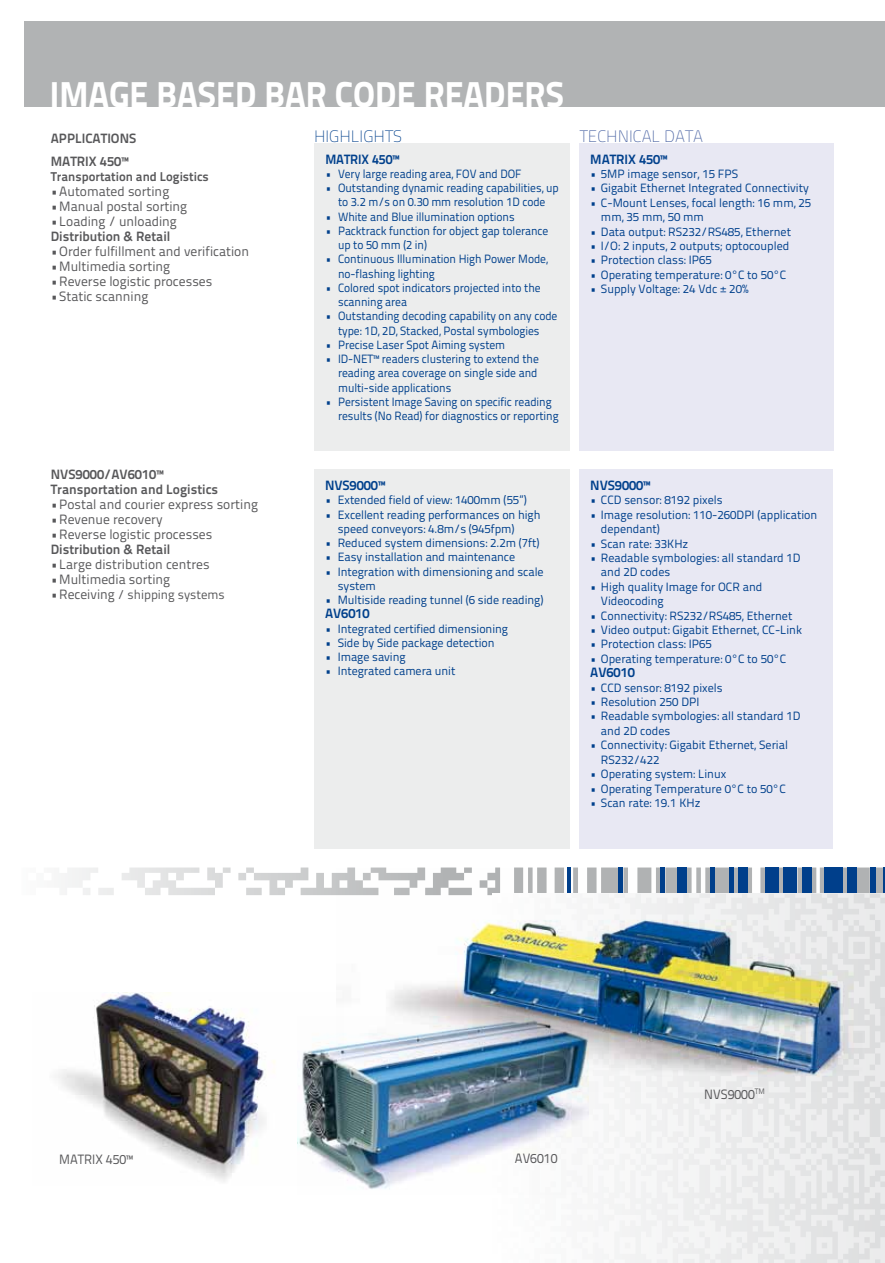
<style>
.page{position:relative;width:885px;height:1263px;background:#fff}
.page>*{position:absolute;margin:0;border:0;box-sizing:border-box;transform-origin:0 0}
.t1{font:800 36px "Titillium Text 22 L";color:#fff;scale:.95 1}
.t2{font:100 16.5px "Titillium Text 22 L";color:#405b9e}
.t3{font:100 16.5px "Titillium Text 22 L";color:#00408c}
.t4{font:13.5px "Titillium Text 22 L";color:#58585a}
.t5{font:700 13.5px/23.5px "Titillium Text 22 L";color:#58585a}
.t6{font:700 13.5px "Titillium Text 22 L";letter-spacing:-.005em;color:#00408c}
.t7{font:13.5px "Titillium Text 22 L";color:#58585a;scale:.95 1}
.t8{font:700 13.5px "Titillium Text 22 L";letter-spacing:-.005em;color:#00408c;scale:.96 1}
.t9{font:700 12.75px "Titillium Text 22 L";color:#58585a}
.t10{font:12.75px "Titillium Text 22 L";color:#58585a}
.t11{font:12px/14.4px "Titillium Text 22 L";letter-spacing:-.005em;color:#00408c}
.t12{font:12px/14.2px "Titillium Text 22 L";letter-spacing:-.005em;color:#00408c;scale:.96 1}
.s1{font-size:13.5px}
</style>
<div class="page">
<div style="left:25px;top:21px;width:859px;height:85px;background:#b1b3b4"></div>
<svg style="left:65px;top:867px;width:819px;height:28px"></svg>
<div style="left:728px;top:867px;width:5px;height:28px;background:#00408c"></div>
<hr style="left:710px;top:867px;width:4px;height:28px;background:#00408c">
<div style="left:738px;top:867px;width:9px;height:28px;background:#00408c"></div>
<div style="left:824px;top:867px;width:18px;height:28px;background:#00408c"></div>
<div style="left:492px;top:894px;width:392px;height:369px;background:linear-gradient(to right,#fefefe,#e3e4e5)"></div>
<svg style="left:588px;top:1092px;width:292px;height:56px"></svg>
<img style="left:58px;top:993px;width:217px;height:189px">
<img style="left:336px;top:869px;width:548px;height:223px">
<img style="left:297px;top:1016px;width:291px;height:178px">
<div style="left:314px;top:469px;width:255px;height:379px;background:#eceded"></div>
<div style="left:579px;top:143px;width:254px;height:308px;background:#e8e8f3"></div>
<div style="left:579px;top:469px;width:253px;height:379px;background:#e8e8f3"></div>
<div style="left:314px;top:143px;width:256px;height:308px;background:#eceded"></div>
<h1 class="t1" style="left:50px;top:66px;width:542px">IMAGE BASED BAR CODE READERS</h1>
<p class="t5" style="left:51px;top:125px;width:87px">Applications<br>MATRIX 450™</p>
<p class="t9" style="left:51px;top:167px;width:160px">Transportation and Logistics</p>
<p class="t4" style="left:51px;top:181px;width:120px">• Automated sorting</p>
<p class="t4" style="left:51px;top:196px;width:138px">• Manual postal sorting</p>
<p class="t4" style="left:51px;top:211px;width:128px">• Loading / unloading</p>
<p class="t5" style="left:51px;top:224px;width:121px">Distribution &amp; Retail</p>
<p class="t4" style="left:51px;top:241px;width:200px">• Order fulfillment and verification</p>
<p class="t4" style="left:51px;top:256px;width:121px">• Multimedia sorting</p>
<p class="t4" style="left:51px;top:271px;width:163px">• Reverse logistic processes</p>
<p class="t4" style="left:51px;top:286px;width:99px">• Static scanning</p>
<h2 class="t3" style="left:314px;top:124px;width:90px">HIGHLIGHTS</h2>
<p class="t8" style="left:325px;top:148px;width:79px">MATRIX 450™</p>
<p class="t12" style="left:325px;top:166px;width:206px">• Very large reading area, FOV and DOF</p>
<p class="t12" style="left:325px;top:180px;width:245px;text-align:center">• Outstanding dynamic reading capabilities, up to 3.2 m/s on 0.30 mm resolution 1D code</p>
<p class="t12" style="left:325px;top:209px;width:199px">• White and Blue illumination options</p>
<p class="t12" style="left:338px;top:223px;width:220px;text-indent:-13px">• Packtrack function for object gap tolerance up to 50 mm (2 in)</p>
<p class="t12" style="left:338px;top:251px;width:220px;text-indent:-13px">• Continuous Illumination High Power Mode, no-flashing lighting</p>
<p class="t12" style="left:338px;top:280px;width:212px;text-indent:-13px">• Colored spot indicators projected into the scanning area</p>
<p class="t12" style="left:325px;top:308px;width:243px;text-align:center">• Outstanding decoding capability on any code type: 1D, 2D, Stacked, Postal symbologies</p>
<p class="t12" style="left:325px;top:337px;width:189px">• Precise Laser Spot Aiming system</p>
<p class="t12" style="left:338px;top:351px;width:211px;text-align:justify;text-indent:-13px">• ID-NET™ readers clustering to extend the reading area coverage on single side and multi-side applications</p>
<p class="t12" style="left:338px;top:394px;width:231px;text-indent:-13px">• Persistent Image Saving on specific reading results (No Read) for diagnostics or reporting</p>
<h2 class="t2" style="left:579px;top:124px;width:125px">TECHNICAL DATA</h2>
<p class="t6" style="left:590px;top:148px;width:79px">MATRIX 450™</p>
<p class="t11" style="left:590px;top:166px;width:149px">• 5MP image sensor, 15 FPS</p>
<p class="t11" style="left:590px;top:180px;width:220px">• Gigabit Ethernet Integrated Connectivity</p>
<p class="t11" style="left:601px;top:195px;width:212px;text-indent:-11px">• C-Mount Lenses, focal length: 16 mm, 25 mm, 35 mm, 50 mm</p>
<p class="t11" style="left:590px;top:224px;width:202px">• Data output: RS232/RS485, Ethernet</p>
<p class="t11" style="left:590px;top:238px;width:200px">• I/O: 2 inputs, 2 outputs; optocoupled</p>
<p class="t11" style="left:590px;top:252px;width:123px">• Protection class: IP65</p>
<p class="t11" style="left:590px;top:267px;width:197px">• Operating temperature: 0°C to 50°C</p>
<p class="t11" style="left:590px;top:281px;width:159px">• Supply Voltage: 24 Vdc ± 20%</p>
<p class="t5" style="left:51px;top:466px;width:169px;line-height:15px">NVS9000/AV6010™<br>Transportation and Logistics</p>
<p class="t4" style="left:51px;top:495px;width:209px">• Postal and courier express sorting</p>
<p class="t4" style="left:51px;top:510px;width:113px">• Revenue recovery</p>
<p class="t4" style="left:51px;top:525px;width:163px">• Reverse logistic processes</p>
<p class="t5" style="left:51px;top:537px;width:121px">Distribution &amp; Retail</p>
<p class="t4" style="left:51px;top:555px;width:160px">• Large distribution centres</p>
<p class="t4" style="left:51px;top:570px;width:121px">• Multimedia sorting</p>
<p class="t10" style="left:51px;top:585px;width:175px"><span class="s1">• Receiving</span> / shipping systems</p>
<p class="t6" style="left:325px;top:475px;width:62px">NVS9000™</p>
<p class="t11" style="left:325px;top:492px;width:203px">• Extended field of view: 1400mm (55”)</p>
<p class="t11" style="left:338px;top:507px;width:204px;text-indent:-13px">• Excellent reading performances on high speed conveyors: 4.8m/s (945fpm)</p>
<p class="t11" style="left:325px;top:535px;width:216px">• Reduced system dimensions: 2.2m (7ft)</p>
<p class="t11" style="left:325px;top:549px;width:192px">• Easy installation and maintenance</p>
<p class="t11" style="left:338px;top:564px;width:207px;text-indent:-13px">• Integration with dimensioning and scale system</p>
<p class="t11" style="left:325px;top:592px;width:220px">• Multiside reading tunnel (6 side reading)</p>
<p class="t6" style="left:325px;top:603px;width:46px">AV6010</p>
<p class="t11" style="left:325px;top:621px;width:184px">• Integrated certified dimensioning</p>
<p class="t11" style="left:325px;top:635px;width:171px">• Side by Side package detection</p>
<p class="t11" style="left:325px;top:649px;width:82px">• Image saving</p>
<p class="t11" style="left:325px;top:663px;width:132px">• Integrated camera unit</p>
<p class="t6" style="left:590px;top:475px;width:62px">NVS9000™</p>
<p class="t11" style="left:590px;top:492px;width:134px">• CCD sensor: 8192 pixels</p>
<p class="t11" style="left:601px;top:507px;width:218px;text-indent:-11px">• Image resolution: 110-260DPI (application dependant)</p>
<p class="t11" style="left:590px;top:536px;width:99px">• Scan rate: 33KHz</p>
<p class="t11" style="left:601px;top:550px;width:201px;text-indent:-11px">• Readable symbologies: all standard 1D and 2D codes</p>
<p class="t11" style="left:601px;top:579px;width:163px;text-indent:-11px">• High quality Image for OCR and<br>Videocoding</p>
<p class="t11" style="left:590px;top:608px;width:203px">• Connectivity: RS232/RS485, Ethernet</p>
<p class="t11" style="left:590px;top:622px;width:213px">• Video output: Gigabit Ethernet, CC-Link</p>
<p class="t11" style="left:590px;top:636px;width:123px">• Protection class: IP65</p>
<p class="t11" style="left:590px;top:651px;width:197px">• Operating temperature: 0°C to 50°C</p>
<p class="t6" style="left:590px;top:662px;width:46px">AV6010</p>
<p class="t11" style="left:590px;top:680px;width:134px">• CCD sensor: 8192 pixels</p>
<p class="t11" style="left:590px;top:694px;width:111px">• Resolution 250 DPI</p>
<p class="t11" style="left:601px;top:708px;width:201px;text-indent:-11px">• Readable symbologies: all standard 1D and 2D codes</p>
<p class="t11" style="left:601px;top:737px;width:188px;text-indent:-11px">• Connectivity: Gigabit Ethernet, Serial<br>RS232/422</p>
<p class="t11" style="left:590px;top:766px;width:137px">• Operating system: Linux</p>
<p class="t11" style="left:590px;top:780px;width:197px">• Operating Temperature 0°C to 50°C</p>
<p class="t11" style="left:590px;top:795px;width:112px">• Scan rate: 19.1 KHz</p>
<p class="t7" style="left:59px;top:1149px;width:79px">MATRIX 450™</p>
<p class="t7" style="left:515px;top:1148px;width:46px">AV6010</p>
<p class="t7" style="left:704px;top:1084px;width:65px">NVS9000<sup>TM</sup></p>
</div>
